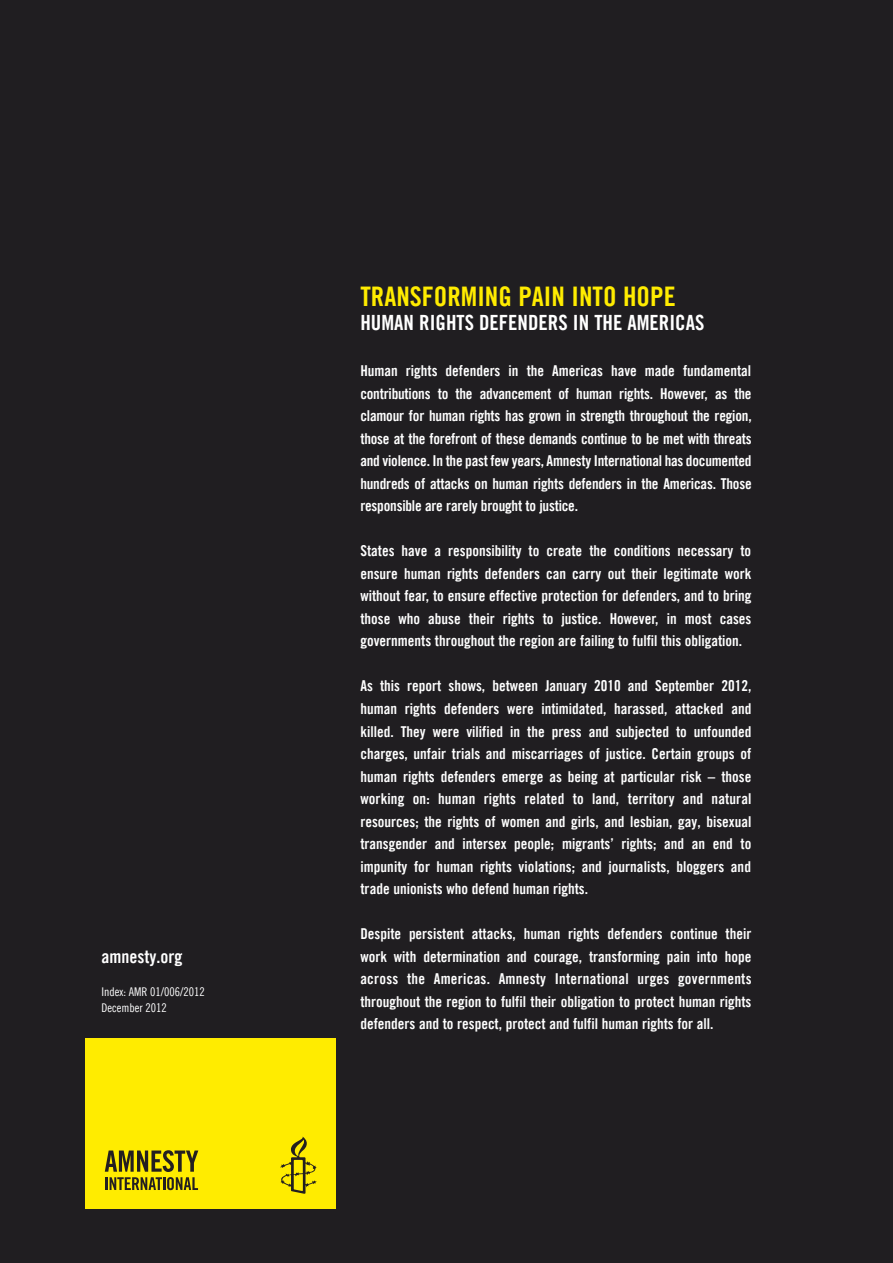
<style>
.page{position:relative;width:893px;height:1263px;background:#201e21}
.page>*{position:absolute;margin:0;border:0;box-sizing:border-box;transform-origin:0 0}
.t1{font:27px "Amnesty Trade Gothic Bd Cn 20";color:#ffec00}
.t2{font:21px "Amnesty Trade Gothic Bd Cn 20";color:#fff}
.t3{font:18px "Amnesty Trade Gothic Bd Cn 20";color:#fff}
.t4{font:15px/22.5px "Amnesty Trade Gothic Bd Cn 20";color:#fff;text-align:justify}
.t5{font:12px/16.5px "Amnesty Trade Gothic Cn 18";color:#fff}
</style>
<div class="page">
<div style="left:85px;top:1039px;width:250px;height:170px;background:#ffec00"></div>
<svg style="left:280px;top:1136px;width:37px;height:58px"></svg>
<svg style="left:105px;top:1150px;width:93px;height:40px"></svg>
<p class="t3" style="left:102px;top:945px;width:82px">amnesty.org</p>
<p class="t5" style="left:102px;top:983px;width:105px">Index: AMR 01/006/2012<br>December 2012</p>
<h1 class="t1" style="left:360px;top:280px;width:317px">transforming pain into hope</h1>
<h2 class="t2" style="left:360px;top:309px;width:346px">human rights defenders in the americas</h2>
<p class="t4" style="left:360px;top:360px;width:393px">human rights defenders in the americas have made fundamental contributions to the advancement of human rights. however, as the clamour for human rights has grown in strength throughout the region, those at the forefront of these demands continue to be met with threats and violence. in the past few years, amnesty international has documented hundreds of attacks on human rights defenders in the americas. those responsible are rarely brought to justice.</p>
<p class="t4" style="left:360px;top:540px;width:392px">states have a responsibility to create the conditions necessary to ensure human rights defenders can carry out their legitimate work without fear, to ensure effective protection for defenders, and to bring those who abuse their rights to justice. however, in most cases governments throughout the region are failing to fulfil this obligation.</p>
<p class="t4" style="left:360px;top:675px;width:393px">as this report shows, between January 2010 and september 2012, human rights defenders were intimidated, harassed, attacked and killed. they were vilified in the press and subjected to unfounded charges, unfair trials and miscarriages of justice. certain groups of human rights defenders emerge as being at particular risk – those working on: human rights related to land, territory and natural resources; the rights of women and girls, and lesbian, gay, bisexual transgender and intersex people; migrants’ rights; and an end to impunity for human rights violations; and journalists, bloggers and trade unionists who defend human rights.</p>
<p class="t4" style="left:360px;top:922px;width:393px">despite persistent attacks, human rights defenders continue their work with determination and courage, transforming pain into hope across the americas. amnesty international urges governments throughout the region to fulfil their obligation to protect human rights defenders and to respect, protect and fulfil human rights for all.</p>
</div>
